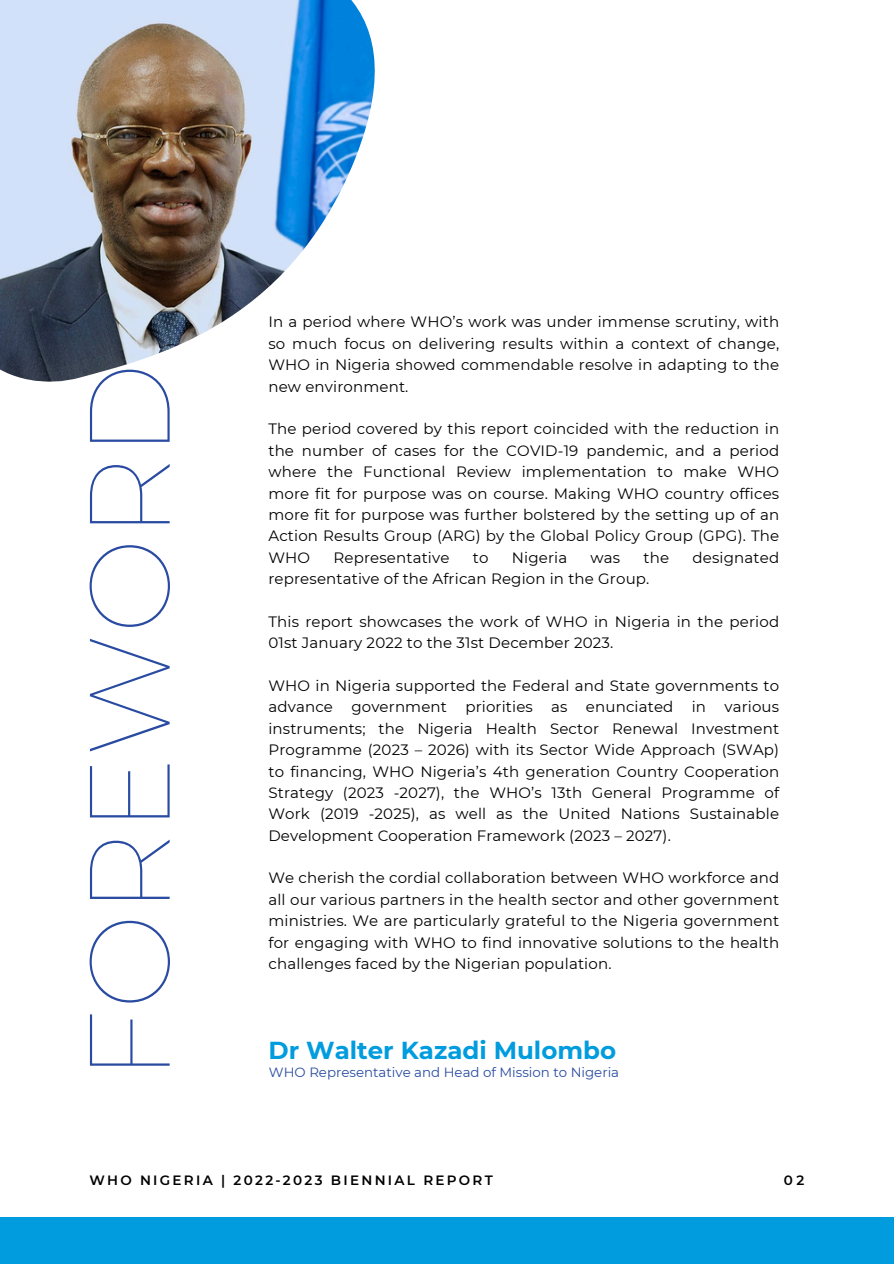
<style>
.page{position:relative;width:894px;height:1264px;background:#fff}
.page>*{position:absolute;margin:0;border:0;box-sizing:border-box;transform-origin:0 0}
.t1{font:100 113.85px "Montserrat";color:#294ba1}
.t2{font:700 24.45px "Montserrat";color:#009cde}
.t3{font:15px/21.3px "Montserrat";letter-spacing:.01em;color:#000001;text-align:justify}
.t4{font:600 13.5px "Montserrat";letter-spacing:.17em;color:#000}
.t5{font:600 13.5px "Montserrat";color:#000001}
.t6{font:13.35px "Montserrat";color:#294ba1}
</style>
<div class="page">
<div style="left:0;top:1217px;width:893px;height:46px;background:#009cde"></div>
<img style="left:0;top:0;width:374px;height:381px">
<h4 class="t1" style="left:59px;top:1080px;width:719px;rotate:-90deg">FOREWORD</h4>
<p class="t3" style="left:268px;top:311px;width:512px">In a period where WHO’s work was under immense scrutiny, with so much focus on delivering results within a context of change, WHO in Nigeria showed commendable resolve in adapting to the new environment.</p>
<h1 class="t3" style="left:268px;top:418px;width:512px">The period covered by this report coincided with the reduction in the number of cases for the COVID-19 pandemic, and a period where the Functional Review implementation to make WHO more fit for purpose was on course. Making WHO country offices more fit for purpose was further bolstered by the setting up of an Action Results Group (ARG) by the Global Policy Group (GPG). The WHO</h1>
<h1 class="t3" style="left:333px;top:546px;width:117px">Representative</h1>
<h1 class="t3" style="left:472px;top:546px;width:17px">to</h1>
<h1 class="t3" style="left:511px;top:546px;width:57px">Nigeria</h1>
<h1 class="t3" style="left:590px;top:546px;width:31px">was</h1>
<h1 class="t3" style="left:643px;top:546px;width:27px">the</h1>
<h1 class="t3" style="left:692px;top:546px;width:88px">designated</h1>
<h1 class="t3" style="left:268px;top:568px;width:382px">representative of the African Region in the Group.</h1>
<h4 class="t3" style="left:268px;top:611px;width:512px">This report showcases the work of WHO in Nigeria in the period<br>01st January 2022 to the 31st December 2023.</h4>
<h4 class="t3" style="left:268px;top:675px;width:512px">WHO in Nigeria supported the Federal and State governments to advance government priorities as enunciated in various instruments; the Nigeria Health Sector Renewal Investment Programme (2023 – 2026) with its Sector Wide Approach (SWAp) to financing, WHO Nigeria’s 4th generation Country Cooperation Strategy (2023 -2027), the WHO’s 13th General Programme of Work (2019 -2025), as well as the United Nations Sustainable Development Cooperation Framework (2023 – 2027).</h4>
<h4 class="t3" style="left:268px;top:867px;width:512px">We cherish the cordial collaboration between WHO workforce and all our various partners in the health sector and other government ministries. We are particularly grateful to the Nigeria government for engaging with WHO to find innovative solutions to the health challenges faced by the Nigerian population.</h4>
<h3 class="t2" style="left:268px;top:1034px;width:349px">Dr Walter Kazadi Mulombo</h3>
<p class="t6" style="left:269px;top:1064px;width:351px">WHO Representative and Head of Mission to Nigeria</p>
<p class="t4" style="left:89px;top:1172px;width:405px">WHO NIGERIA | 2022-2023 BIENNIAL REPORT</p>
<h2 class="t5" style="left:783px;top:1172px;width:22px">02</h2>
</div>
